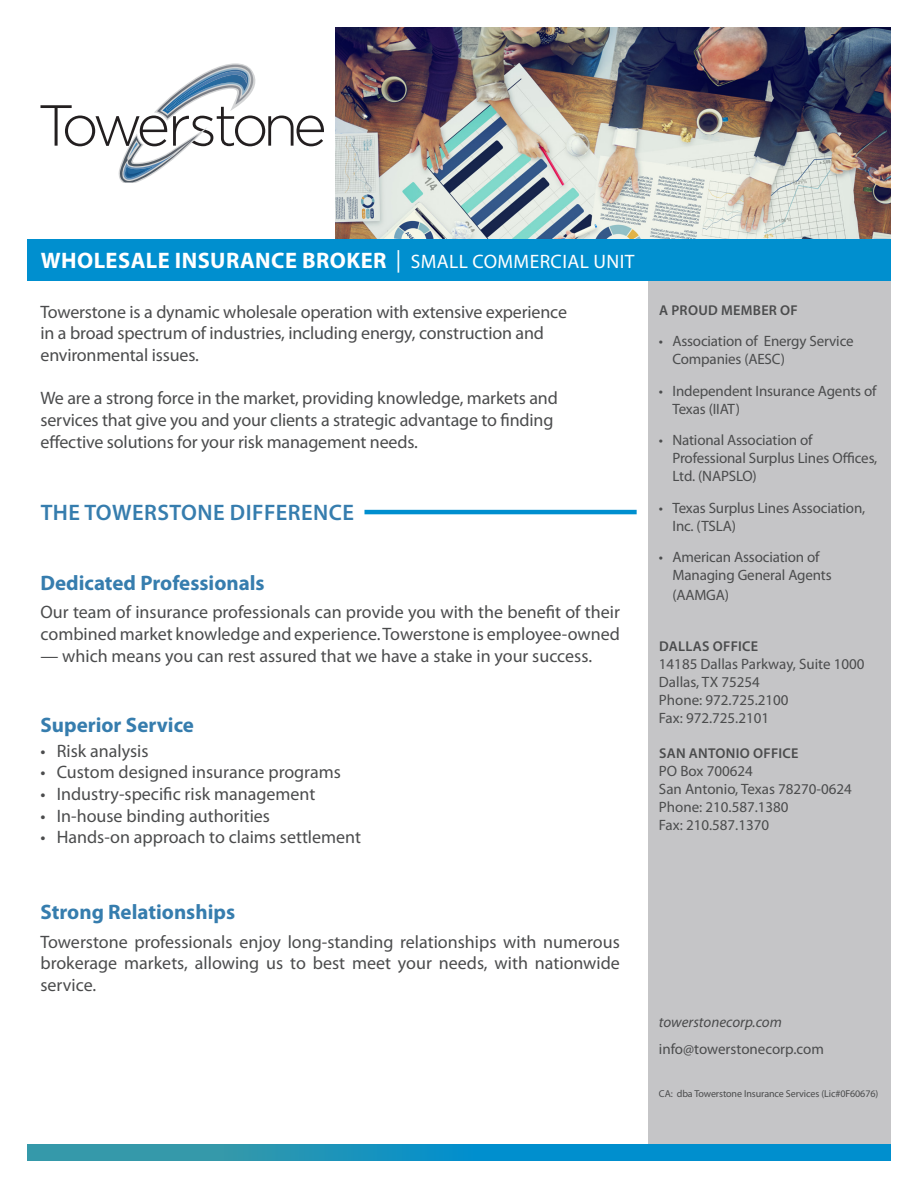
<style>
.page{position:relative;width:918px;height:1188px;background:#fff}
.page>*{position:absolute;margin:0;border:0;box-sizing:border-box;transform-origin:0 0}
.Body_Copy{font:700 22.5px "Myriad Pro";letter-spacing:.02em;color:#fff}
.Blue_Subhead{font:600 22.5px "Myriad Pro";letter-spacing:.02em;color:#367dae}
.Blue_Subhead-2{font:700 21px "Myriad Pro";color:#367dae}
.Body_Copy_Bullet_85{font:700 21px "Myriad Pro";color:#367dae}
.Body_Copy-2{font:18px/21.6px "Myriad Pro";letter-spacing:-.005em;color:#4b4c4d}
.t1{font:15px/18px "Myriad Pro";letter-spacing:-.01em;color:#4b4c4d}
.t2{font:italic 15px "Myriad Pro";color:#4b4c4d}
.White_Sidebar_Copy{font:600 14.25px "Myriad Pro";letter-spacing:.02em;color:#4b4c4d}
.t3{font:10.05px "Myriad Pro";letter-spacing:-.01em;color:#4b4c4d}
.s1{font-weight:400}
.s2{font-weight:400;font-size:19.5px}
</style>
<div class="page">
<div style="left:648px;top:240px;width:243px;height:921px;background:#c5c5c7"></div>
<svg style="left:27px;top:1144px;width:864px;height:17px;fill:#038fcb"></svg>
<img style="left:336px;top:27px;width:555px;height:213px">
<div style="left:27px;top:240px;width:864px;height:41px;background:#008fcf"></div>
<svg style="left:40px;top:63px;width:284px;height:119px"></svg>
<hr style="left:364px;top:510px;width:273px;height:4px;background:#008fcf">
<p class="Body_Copy" style="left:41px;top:246px;width:595px">WHOLESALE INSURANCE BROKER <span class="s1">|</span> <span class="s2">SMALL COMMERCIAL UNIT</span></p>
<p class="Body_Copy-2" style="left:40px;top:300px;width:528px">Towerstone is a dynamic wholesale operation with extensive experience in a broad spectrum of industries, including energy, construction and environmental issues.</p>
<p class="Body_Copy-2" style="left:40px;top:387px;width:519px;line-height:22px">We are a strong force in the market, providing knowledge, markets and services that give you and your clients a strategic advantage to finding effective solutions for your risk management needs.</p>
<p class="Blue_Subhead" style="left:41px;top:498px;width:315px">THE TOWERSTONE DIFFERENCE</p>
<p class="Blue_Subhead-2" style="left:40px;top:569px;width:226px">Dedicated Professionals</p>
<p class="Body_Copy-2" style="left:40px;top:601px;width:581px">Our team of insurance professionals can provide you with the benefit of their combined market knowledge and experience. Towerstone is employee-owned</p>
<p class="Body_Copy-2" style="left:40px;top:645px;width:553px">— which means you can rest assured that we have a stake in your success.</p>
<p class="Blue_Subhead-2" style="left:40px;top:711px;width:155px">Superior Service</p>
<p class="Body_Copy-2" style="left:40px;top:740px;width:110px">• Risk analysis</p>
<p class="Body_Copy-2" style="left:40px;top:761px;width:302px">• Custom designed insurance programs</p>
<p class="Body_Copy-2" style="left:40px;top:783px;width:276px">• Industry-specific risk management</p>
<p class="Body_Copy-2" style="left:40px;top:804px;width:231px">• In-house binding authorities</p>
<p class="Body_Copy-2" style="left:40px;top:826px;width:322px">• Hands-on approach to claims settlement</p>
<p class="Body_Copy_Bullet_85" style="left:40px;top:898px;width:196px">Strong Relationships</p>
<p class="Body_Copy-2" style="left:40px;top:930px;width:581px;text-align:justify">Towerstone professionals enjoy long-standing relationships with numerous brokerage markets, allowing us to best meet your needs, with nationwide service.</p>
<p class="White_Sidebar_Copy" style="left:659px;top:301px;width:140px">A PROUD MEMBER OF</p>
<p class="t1" style="left:672px;top:332px;width:183px;text-indent:-14px">• Association of Energy Service<br>Companies (AESC)</p>
<p class="t1" style="left:672px;top:381px;width:206px;text-indent:-14px">• Independent Insurance Agents of<br>Texas (IIAT)</p>
<p class="t1" style="left:672px;top:431px;width:206px;text-indent:-14px">• National Association of<br>Professional Surplus Lines Offices,<br>Ltd. (NAPSLO)</p>
<p class="t1" style="left:672px;top:498px;width:194px;text-indent:-14px">• Texas Surplus Lines Association,<br>Inc. (TSLA)</p>
<p class="t1" style="left:672px;top:548px;width:161px;text-indent:-14px">• American Association of<br>Managing General Agents</p>
<p class="t1" style="left:672px;top:585px;width:58px">(AAMGA)</p>
<p class="White_Sidebar_Copy" style="left:659px;top:637px;width:101px">DALLAS OFFICE</p>
<p class="t1" style="left:659px;top:655px;width:207px">14185 Dallas Parkway, Suite 1000<br>Dallas, TX 75254</p>
<p class="t1" style="left:659px;top:691px;width:131px">Phone: 972.725.2100</p>
<p class="t1" style="left:659px;top:709px;width:112px">Fax: 972.725.2101</p>
<p class="White_Sidebar_Copy" style="left:659px;top:744px;width:141px">SAN ANTONIO OFFICE</p>
<p class="t1" style="left:659px;top:762px;width:195px">PO Box 700624<br>San Antonio, Texas 78270-0624</p>
<p class="t1" style="left:659px;top:798px;width:131px">Phone: 210.587.1380</p>
<p class="t1" style="left:659px;top:816px;width:112px">Fax: 210.587.1370</p>
<p class="t2" style="left:659px;top:1013px;width:125px">towerstonecorp.com</p>
<p class="t1" style="left:659px;top:1040px;width:166px">info@towerstonecorp.com</p>
<p class="t3" style="left:659px;top:1087px;width:221px">CA: dba Towerstone Insurance Services (Lic#0F60676)</p>
</div>
